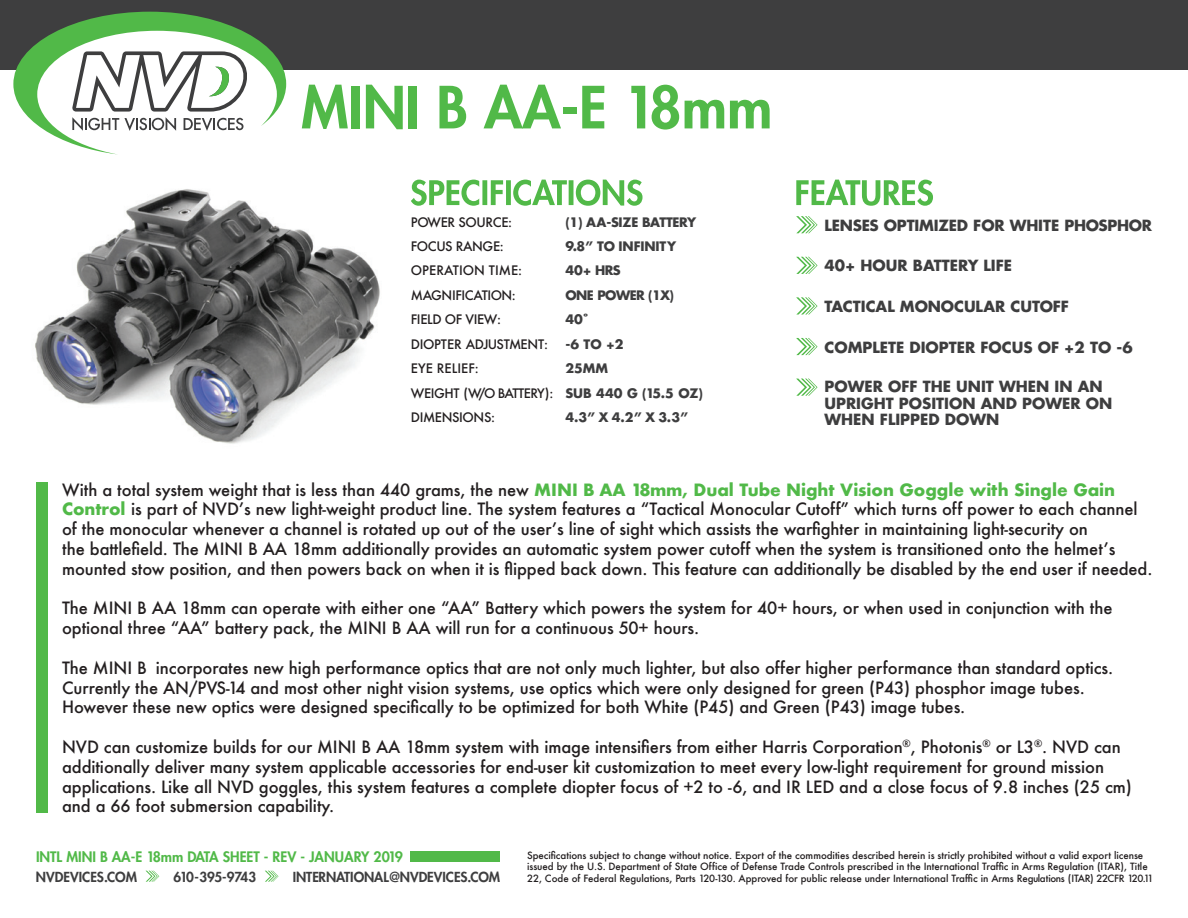
<style>
.page{position:relative;width:1188px;height:918px;background:#fff}
.page>*{position:absolute;margin:0;border:0;box-sizing:border-box;transform-origin:0 0}
.t1{font:800 56.55px "Futura Std";color:#51b948}
.t2{font:500 16.5px/19.8px "Futura";letter-spacing:-.005em;color:#231f20}
.t3{font:700 15px/16.5px "Futura Std";color:#3e3e3f}
.t4{font:700 15px "Futura Std";letter-spacing:-.02em;color:#3e3e3f}
.t5{font:800 14.1px "Futura Std";color:#51b948}
.t6{font:800 13.5px "Futura Std";color:#3e3e3f}
.t7{font:800 13.5px "Futura Std";letter-spacing:-.03em;color:#3e3e3f}
.t8{font:500 12.75px/24.5px "Futura";letter-spacing:-.03em;color:#231f20}
.t9{font:700 12.75px "Futura Std";letter-spacing:-.03em;color:#3e3e3f}
.t10{font:500 12.75px "Futura";color:#231f20}
.t11{font:700 12.75px "Futura Std";letter-spacing:-.01em;color:#3e3e3f}
.t12{font:500 9.75px/11.7px "Futura";letter-spacing:-.005em;color:#231f20}
.s1{font-family:"Futura Std";font-weight:700;color:#3e3e3f}
.s2{font-weight:700;color:#51b948}
</style>
<div class="page">
<img style="left:35px;top:189px;width:345px;height:255px">
<div style="left:0;top:0;width:1188px;height:69px;background:#3e3e3f"></div>
<svg style="left:411px;top:180px;width:232px;height:26px"></svg>
<svg style="left:796px;top:180px;width:137px;height:26px"></svg>
<svg style="left:796px;top:216px;width:22px;height:17px"></svg>
<svg style="left:796px;top:257px;width:22px;height:17px"></svg>
<svg style="left:796px;top:297px;width:22px;height:18px"></svg>
<svg style="left:796px;top:338px;width:22px;height:17px"></svg>
<svg style="left:796px;top:379px;width:22px;height:17px"></svg>
<svg style="left:13px;top:12px;width:273px;height:143px"></svg>
<div style="left:36px;top:482px;width:12px;height:330px;background:#51b948"></div>
<div style="left:410px;top:851px;width:90px;height:11px;background:#51b948"></div>
<svg style="left:265px;top:871px;width:13px;height:11px"></svg>
<svg style="left:146px;top:871px;width:13px;height:11px"></svg>
<h1 class="t1" style="left:301px;top:72px;width:473px">MINI B AA-E 18mm</h1>
<p class="t8" style="left:411px;top:210px;width:103px">POWER SOURCE:</p>
<p class="t9" style="left:565px;top:213px;width:132px">(1) AA-SIZE BATTERY</p>
<p class="t8" style="left:411px;top:234px;width:94px">FOCUS RANGE:</p>
<p class="t11" style="left:565px;top:238px;width:112px">9.8” TO INFINITY</p>
<p class="t8" style="left:411px;top:283px;width:107px">MAGNIFICATION:</p>
<p class="t9" style="left:565px;top:287px;width:110px">ONE POWER (1X)</p>
<p class="t8" style="left:411px;top:307px;width:92px">FIELD OF VIEW:</p>
<p class="t9" style="left:565px;top:311px;width:25px">40˚</p>
<p class="t8" style="left:411px;top:332px;width:139px">DIOPTER ADJUSTMENT:</p>
<p class="t9" style="left:565px;top:335px;width:60px">-6 TO +2</p>
<p class="t10" style="left:411px;top:360px;width:69px">EYE RELIEF:</p>
<p class="t9" style="left:565px;top:360px;width:44px">25MM</p>
<p class="t8" style="left:411px;top:380px;width:294px">WEIGHT (W/O BATTERY): <span class="s1">SUB 440 G (15.5 OZ)<br></span>DIMENSIONS:</p>
<p class="t10" style="left:411px;top:262px;width:113px">OPERATION TIME:</p>
<p class="t9" style="left:565px;top:262px;width:57px">40+ HRS</p>
<p class="t9" style="left:565px;top:409px;width:124px">4.3” X 4.2” X 3.3”</p>
<p class="t4" style="left:824px;top:215px;width:329px">LENSES OPTIMIZED FOR WHITE PHOSPHOR</p>
<p class="t3" style="left:824px;top:257px;width:189px">40+ HOUR BATTERY LIFE</p>
<p class="t3" style="left:824px;top:298px;width:246px">TACTICAL MONOCULAR CUTOFF</p>
<p class="t3" style="left:824px;top:339px;width:310px">COMPLETE DIOPTER FOCUS OF +2 TO -6</p>
<p class="t3" style="left:824px;top:378px;width:289px">POWER OFF THE UNIT WHEN IN AN<br>UPRIGHT POSITION AND POWER ON<br>WHEN FLIPPED DOWN</p>
<p class="t2" style="left:62px;top:479px;width:1092px">With a total system weight that is less than 440 grams, the new <span class="s2">MINI B AA 18mm, Dual Tube Night Vision Goggle with Single Gain Control</span> is part of NVD’s new light-weight product line. The system features a “Tactical Monocular Cutoff” which turns off power to each channel of the monocular whenever a channel is rotated up out of the user’s line of sight which assists the warfighter in maintaining light-security on<br>the battlefield. The MINI B AA 18mm additionally provides an automatic system power cutoff when the system is transitioned onto the helmet’s mounted stow position, and then powers back on when it is flipped back down. This feature can additionally be disabled by the end user if needed.</p>
<p class="t2" style="left:62px;top:598px;width:1052px">The MINI B AA 18mm can operate with either one “AA” Battery which powers the system for 40+ hours, or when used in conjunction with the optional three “AA” battery pack, the MINI B AA will run for a continuous 50+ hours.</p>
<p class="t2" style="left:62px;top:658px;width:1053px">The MINI B incorporates new high performance optics that are not only much lighter, but also offer higher performance than standard optics.<br>Currently the AN/PVS-14 and most other night vision systems, use optics which were only designed for green (P43) phosphor image tubes.<br>However these new optics were designed specifically to be optimized for both White (P45) and Green (P43) image tubes.</p>
<p class="t2" style="left:62px;top:737px;width:1071px">NVD can customize builds for our MINI B AA 18mm system with image intensifiers from either Harris Corporation<sup>®</sup>, Photonis<sup>®</sup> or L3<sup>®</sup>. NVD can additionally deliver many system applicable accessories for end-user kit customization to meet every low-light requirement for ground mission applications. Like all NVD goggles, this system features a complete diopter focus of +2 to -6, and IR LED and a close focus of 9.8 inches (25 cm) and a 66 foot submersion capability.</p>
<p class="t5" style="left:36px;top:848px;width:368px">INTL MINI B AA-E 18mm DATA SHEET - REV - JANUARY 2019</p>
<p class="t6" style="left:36px;top:868px;width:103px">NVDEVICES.COM</p>
<p class="t7" style="left:174px;top:868px;width:84px">610-395-9743</p>
<p class="t6" style="left:293px;top:868px;width:209px">INTERNATIONAL@NVDEVICES.COM</p>
<p class="t12" style="left:527px;top:849px;width:628px">Specifications subject to change without notice. Export of the commodities described herein is strictly prohibited without a valid export license issued by the U.S. Department of State Office of Defense Trade Controls prescribed in the International Traffic in Arms Regulation (ITAR), Title<br>22, Code of Federal Regulations, Parts 120-130. Approved for public release under International Traffic in Arms Regulations (ITAR) 22CFR 120.11</p>
</div>
